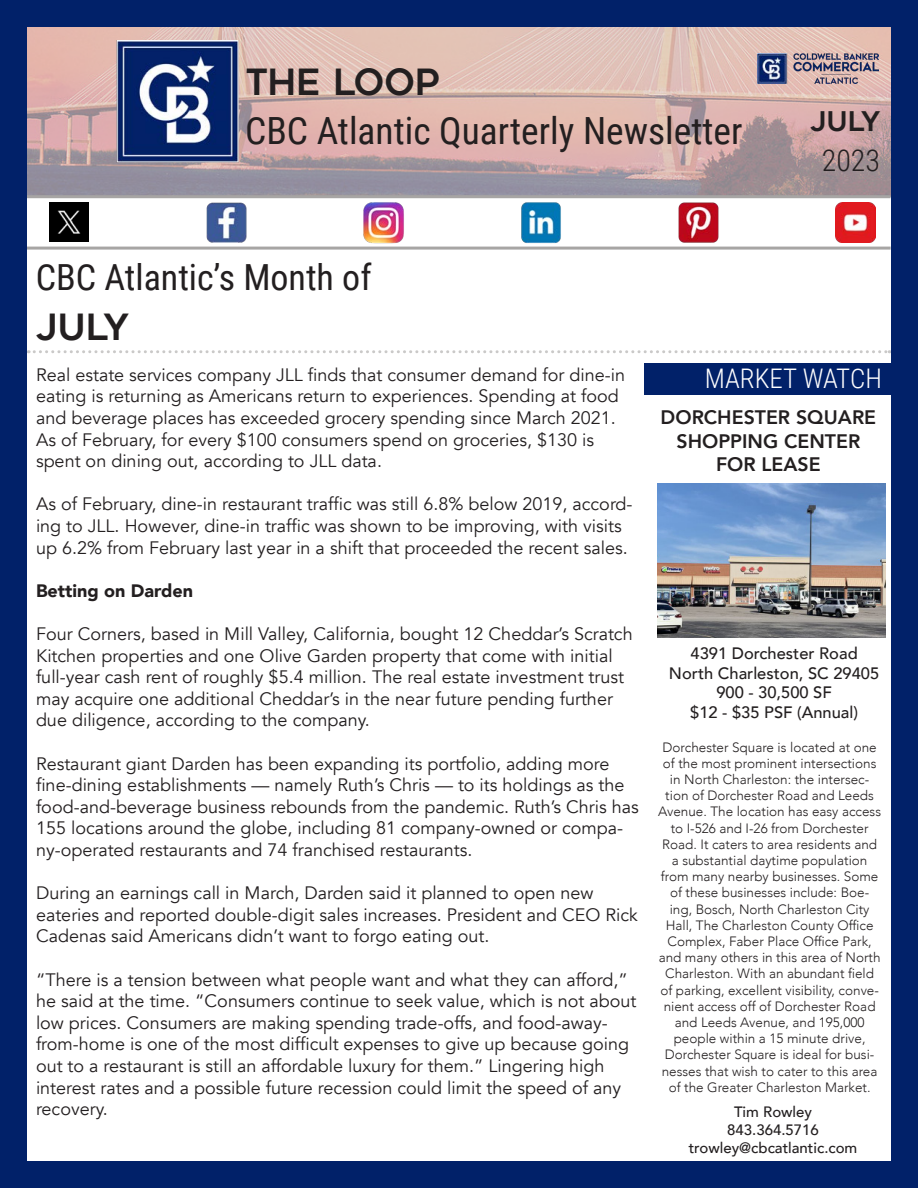
<style>
.page{position:relative;width:918px;height:1188px;background:#fff}
.page>*{position:absolute;margin:0;border:0;box-sizing:border-box;transform-origin:0 0}
.t1{font:37.5px "Roboto Condensed";color:#231f20}
.t2{font:36px "Roboto Condensed";color:#231f20}
.t3{font:36px "Geometos";color:#231f20}
.t4{font:300 30px "Roboto Condensed";color:#231f20}
.t5{font:300 27px "Roboto Condensed";color:#fff}
.t6{font:27px "Geometos";color:#231f20}
.t7{font:800 19.5px/23.4px "Avenir";color:#231f20;text-align:center}
.t8{font:18px/21.6px "Avenir";color:#231f20}
.t9{font:900 18px "Avenir";color:#231f20}
.t10{font:500 16.5px "Avenir";color:#231f20}
.t11{font:500 15px "Avenir";color:#231f20}
.t12{font:300 13.5px/16.2px "Avenir";color:#231f20;text-align:center}
</style>
<div class="page">
<img style="left:27px;top:27px;width:864px;height:168px">
<hr style="left:27px;top:195px;width:864px;height:3px;background:#a7a5a4">
<hr style="left:27px;top:247px;width:864px;height:3px;background:#a7a5a4">
<svg style="left:28px;top:350px;width:862px;height:3px"></svg>
<div style="left:0;top:0;width:27px;height:1188px;background:#012169"></div>
<div style="left:0;top:1161px;width:918px;height:27px;background:#012169"></div>
<div style="left:0;top:0;width:918px;height:27px;background:#012169"></div>
<img style="left:758px;top:53px;width:120px;height:30px">
<img style="left:50px;top:203px;width:39px;height:39px">
<img style="left:206px;top:202px;width:41px;height:41px">
<img style="left:363px;top:202px;width:41px;height:42px">
<img style="left:521px;top:202px;width:40px;height:42px">
<img style="left:678px;top:202px;width:41px;height:41px">
<img style="left:836px;top:203px;width:39px;height:39px">
<div style="left:891px;top:0;width:27px;height:1188px;background:#012169"></div>
<div style="left:645px;top:363px;width:270px;height:31px;background:#012169"></div>
<img style="left:113px;top:41px;width:128px;height:125px">
<img style="left:657px;top:484px;width:228px;height:154px">
<h2 class="t3" style="left:245px;top:62px;width:196px">THE LOOP</h2>
<h1 class="t1" style="left:245px;top:105px;width:499px">CBC Atlantic Quarterly Newsletter</h1>
<h2 class="t2" style="left:36px;top:252px;width:338px">CBC Atlantic’s Month of</h2>
<h2 class="t3" style="left:36px;top:306px;width:95px">july</h2>
<h3 class="t6" style="left:810px;top:106px;width:72px">july</h3>
<h3 class="t4" style="left:822px;top:140px;width:60px">2023</h3>
<p class="t8" style="left:36px;top:364px;width:591px">Real estate services company JLL finds that consumer demand for dine-in eating is returning as Americans return to experiences. Spending at food and beverage places has exceeded grocery spending since March 2021.<br>As of February, for every $100 consumers spend on groceries, $130 is spent on dining out, according to JLL data.</p>
<p class="t8" style="left:36px;top:494px;width:598px">As of February, dine-in restaurant traffic was still 6.8% below 2019, accord&shy;ing to JLL. However, dine-in traffic was shown to be improving, with visits up 6.2% from February last year in a shift that proceeded the recent sales.</p>
<p class="t9" style="left:36px;top:575px;width:159px">Betting on Darden</p>
<p class="t8" style="left:36px;top:623px;width:598px">Four Corners, based in Mill Valley, California, bought 12 Cheddar’s Scratch Kitchen properties and one Olive Garden property that come with initial full-year cash rent of roughly $5.4 million. The real estate investment trust may acquire one additional Cheddar’s in the near future pending further due diligence, according to the company.</p>
<p class="t8" style="left:36px;top:753px;width:604px">Restaurant giant Darden has been expanding its portfolio, adding more fine-dining establishments — namely Ruth’s Chris — to its holdings as the food-and-beverage business rebounds from the pandemic. Ruth’s Chris has 155 locations around the globe, including 81 company-owned or compa&shy;ny-operated restaurants and 74 franchised restaurants.</p>
<p class="t8" style="left:36px;top:882px;width:603px">During an earnings call in March, Darden said it planned to open new eateries and reported double-digit sales increases. President and CEO Rick<br>Cadenas said Americans didn’t want to forgo eating out.</p>
<p class="t8" style="left:36px;top:969px;width:602px">“There is a tension between what people want and what they can afford,” he said at the time. “Consumers continue to seek value, which is not about low prices. Consumers are making spending trade-offs, and food-away&shy;from-home is one of the most difficult expenses to give up because going out to a restaurant is still an affordable luxury for them.” Lingering high interest rates and a possible future recession could limit the speed of any recovery.</p>
<p class="t5" style="left:705px;top:360px;width:179px">MARKET WATCH</p>
<p class="t7" style="left:661px;top:406px;width:217px">DORCHESTER SQUARE<br>SHOPPING CENTER</p>
<p class="t7" style="left:716px;top:453px;width:106px">FOR LEASE</p>
<p class="t10" style="left:691px;top:639px;width:169px">4391 Dorchester Road</p>
<p class="t10" style="left:669px;top:659px;width:212px">North Charleston, SC 29405</p>
<p class="t10" style="left:716px;top:678px;width:117px">900 - 30,500 SF</p>
<p class="t10" style="left:690px;top:698px;width:169px">$12 - $35 PSF (Annual)</p>
<p class="t12" style="left:658px;top:739px;width:224px">Dorchester Square is located at one of the most prominent intersections in North Charleston: the intersec&shy;tion of Dorchester Road and Leeds Avenue. The location has easy access to I-526 and I-26 from Dorchester Road. It caters to area residents and a substantial daytime population from many nearby businesses. Some of these businesses include: Boe&shy;ing, Bosch, North Charleston City Hall, The Charleston County Office Complex, Faber Place Office Park, and many others in this area of North Charleston. With an abundant field of parking, excellent visibility, conve&shy;nient access off of Dorchester Road and Leeds Avenue, and 195,000 people within a 15 minute drive, Dorchester Square is ideal for busi&shy;nesses that wish to cater to this area of the Greater Charleston Market.</p>
<p class="t11" style="left:734px;top:1099px;width:80px">Tim Rowley</p>
<p class="t11" style="left:727px;top:1117px;width:93px">843.364.5716</p>
<p class="t11" style="left:689px;top:1135px;width:170px">trowley@cbcatlantic.com</p>
</div>
